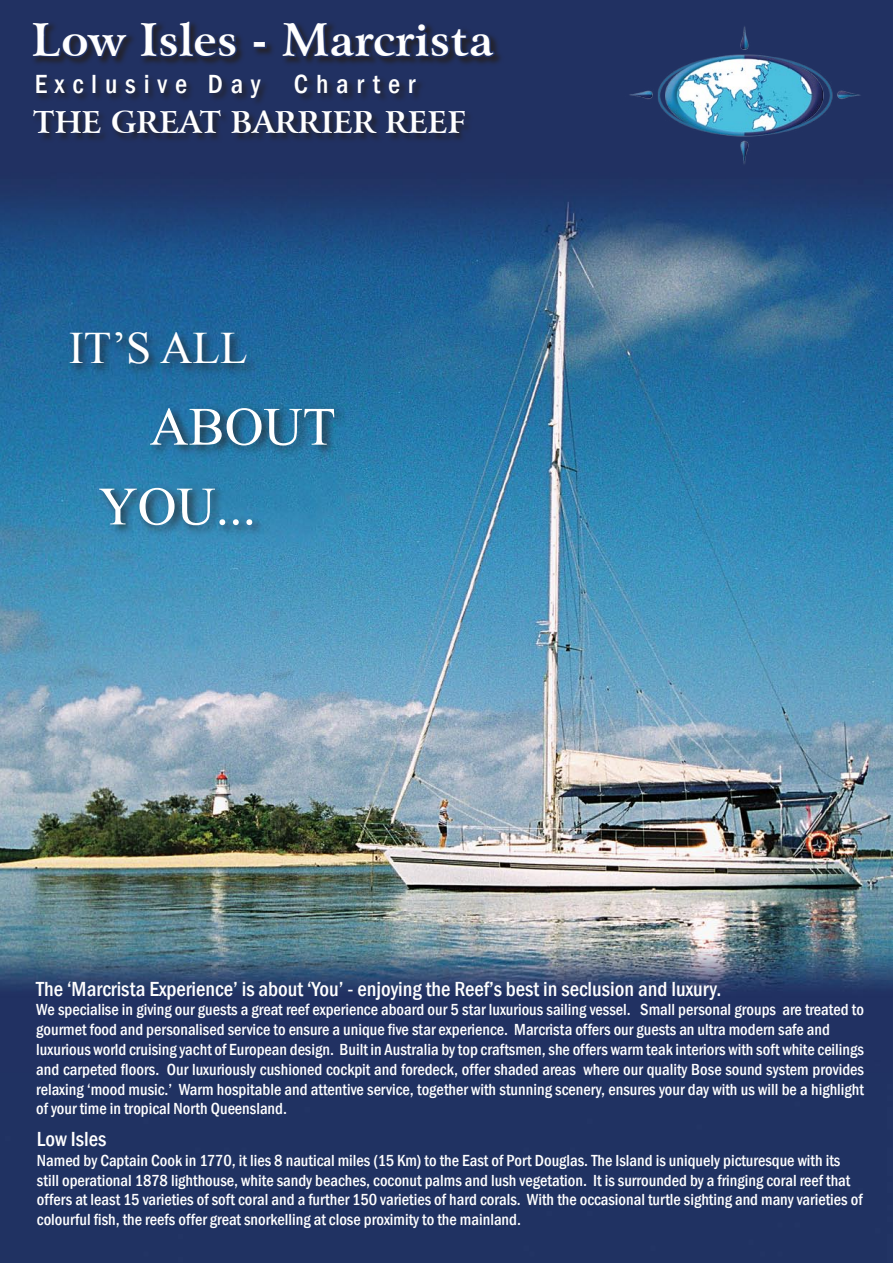
<style>
.page{position:relative;width:893px;height:1263px;background:#fff}
.page>*{position:absolute;margin:0;border:0;box-sizing:border-box;transform-origin:0 0}
.t1{font:54px "Times New Roman";color:#fff}
.t2{font:700 45px "Arrus BT";color:#fff}
.t3{font:45px "Times New Roman";color:#fff}
.t4{font:700 30px "Arrus BT";color:#fff}
.t5{font:500 condensed 27px "Franklin Gothic";letter-spacing:.29em;color:#fff}
.t6{font:500 condensed 21px "Franklin Gothic";color:#fff}
.t7{font:500 condensed 16.5px/19.8px "Franklin Gothic";color:#fff}
</style>
<div class="page">
<img style="left:0;top:0;width:893px;height:1263px">
<div style="left:30px;top:19px;width:474px;height:48px;background:#231f20;opacity:.8"></div>
<svg style="left:30px;top:20px;width:99px;height:39px;background:#212d57"></svg>
<svg style="left:138px;top:18px;width:101px;height:42px;background:#212d56"></svg>
<svg style="left:251px;top:39px;width:17px;height:11px"></svg>
<svg style="left:280px;top:0;width:217px;height:232px;background:#203363"></svg>
<div style="left:33px;top:110px;width:441px;height:33px;background:#231f20;opacity:.8"></div>
<div style="left:68px;top:328px;width:191px;height:49px;background:#231f20;opacity:.9"></div>
<div style="left:147px;top:403px;width:201px;height:56px;background:#231f20;opacity:.9"></div>
<div style="left:96px;top:483px;width:169px;height:56px;background:#231f20;opacity:.9"></div>
<img style="left:619px;top:18px;width:248px;height:158px">
<div style="left:35px;top:74px;width:390px;height:33px;background:#231f20;opacity:.8"></div>
<p class="t2" style="left:32px;top:12px;width:463px">Low Isles - Marcrista</p>
<p class="t5" style="left:35px;top:67px;width:382px">Exclusive Day Charter</p>
<p class="t4" style="left:33px;top:104px;width:435px">THE GREAT BARRIER REEF</p>
<p class="t3" style="left:69px;top:318px;width:180px">IT’S ALL</p>
<p class="t1" style="left:150px;top:390px;width:187px">ABOUT</p>
<p class="t1" style="left:99px;top:470px;width:159px">YOU...</p>
<p class="t6" style="left:36px;top:975px;width:687px">The ‘Marcrista Experience’ is about ‘You’ - enjoying the Reef’s best in seclusion and luxury.</p>
<p class="t7" style="left:36px;top:1000px;width:829px">We specialise in giving our guests a great reef experience aboard our 5 star luxurious sailing vessel. Small personal groups are treated to gourmet food and personalised service to ensure a unique five star experience. Marcrista offers our guests an ultra modern safe and</p>
<p class="t7" style="left:36px;top:1039px;width:829px;text-align:justify">luxurious world cruising yacht of European design. Built in Australia by top craftsmen, she offers warm teak interiors with soft white ceilings and carpeted floors. Our luxuriously cushioned cockpit and foredeck, offer shaded areas where our quality Bose sound system provides relaxing ‘mood music.’ Warm hospitable and attentive service, together with stunning scenery, ensures your day with us will be a highlight of your time in tropical North Queensland.</p>
<p class="t6" style="left:37px;top:1125px;width:71px">Low Isles</p>
<p class="t7" style="left:37px;top:1150px;width:827px">Named by Captain Cook in 1770, it lies 8 nautical miles (15 Km) to the East of Port Douglas. The Island is uniquely picturesque with its still operational 1878 lighthouse, white sandy beaches, coconut palms and lush vegetation. It is surrounded by a fringing coral reef that offers at least 15 varieties of soft coral and a further 150 varieties of hard corals. With the occasional turtle sighting and many varieties of colourful fish, the reefs offer great snorkelling at close proximity to the mainland.</p>
</div>
